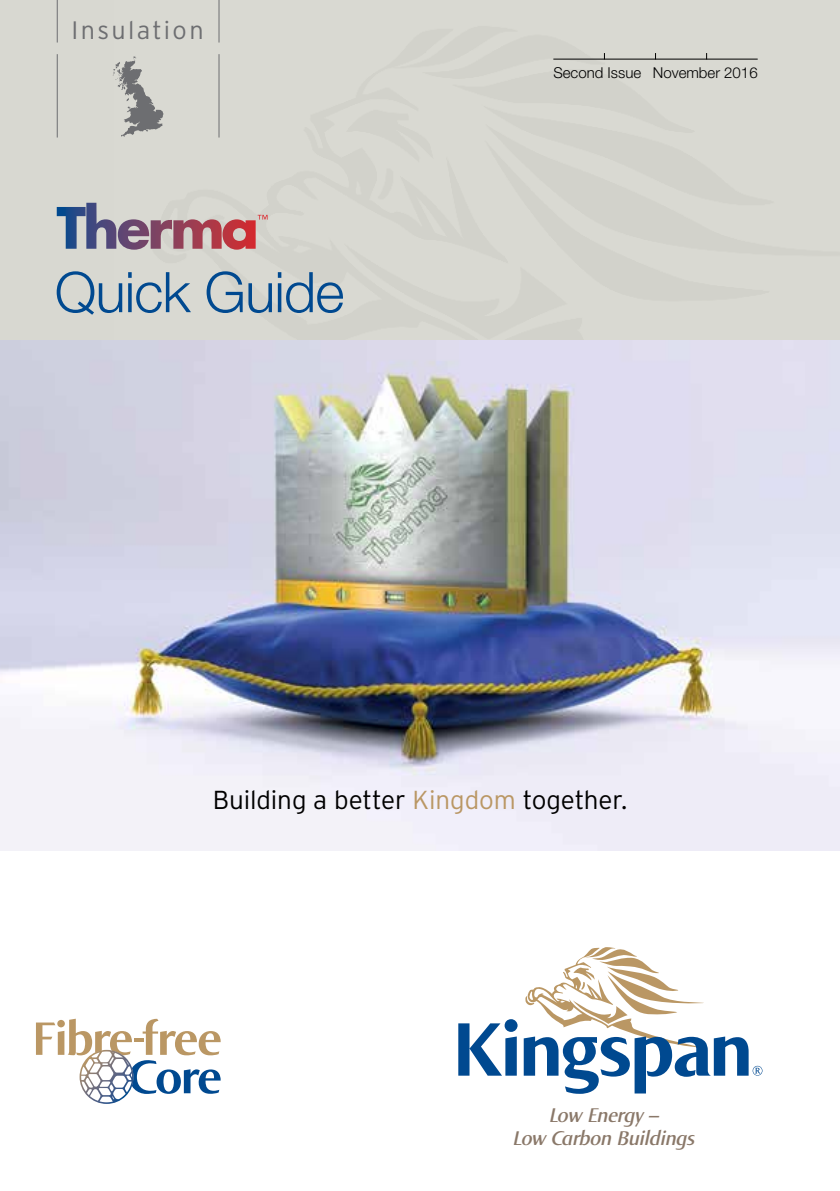
<style>
.page{position:relative;width:840px;height:1191px;background:#fff}
.page>*{position:absolute;margin:0;border:0;box-sizing:border-box;transform-origin:0 0}
.t1{font:300 56px "Helvetica Neue";letter-spacing:-.015em;color:#004990}
.t2{font:300 26px "Interstate";letter-spacing:-.005em;color:#000}
.t3{font:300 25.2px "Interstate";letter-spacing:.09em;color:#6d6e71}
.t4{font:italic 600 21px/23px "Norma";letter-spacing:-.01em;color:#8a7869;text-align:center}
.t5{font:300 15px "Helvetica Neue";color:#000}
.s1{color:#ba9764}
</style>
<div class="page">
<div style="left:0;top:0;width:839px;height:340px;background:#d8d8d1"></div>
<svg style="left:458px;top:947px;width:304px;height:146px"></svg>
<hr style="left:57px;top:0;width:1px;height:43px;background:#6d6e71">
<hr style="left:218px;top:0;width:1px;height:43px;background:#6d6e71">
<svg style="left:113px;top:56px;width:50px;height:81px"></svg>
<hr style="left:57px;top:54px;width:1px;height:83px;background:#6d6e71">
<hr style="left:218px;top:54px;width:1px;height:83px;background:#6d6e71">
<img style="left:0;top:340px;width:839px;height:510px">
<svg style="left:57px;top:203px;width:210px;height:47px"></svg>
<hr style="left:553px;top:59px;width:204px;height:1px;background:#000">
<svg style="left:36px;top:1018px;width:184px;height:86px"></svg>
<hr style="left:134px;top:1038px;width:10px;height:4px;background:#ba9764">
<p class="t3" style="left:72px;top:16px;width:133px">Insulation</p>
<h1 class="t1" style="left:55px;top:258px;width:291px">Quick Guide</h1>
<p class="t5" style="left:553px;top:64px;width:206px">Second Issue November 2016</p>
<p class="t2" style="left:213px;top:785px;width:416px">Building a better <span class="s1">Kingdom</span> together.</p>
<p class="t4" style="left:512px;top:1103px;width:183px">Low Energy –<br>Low Carbon Buildings</p>
</div>
